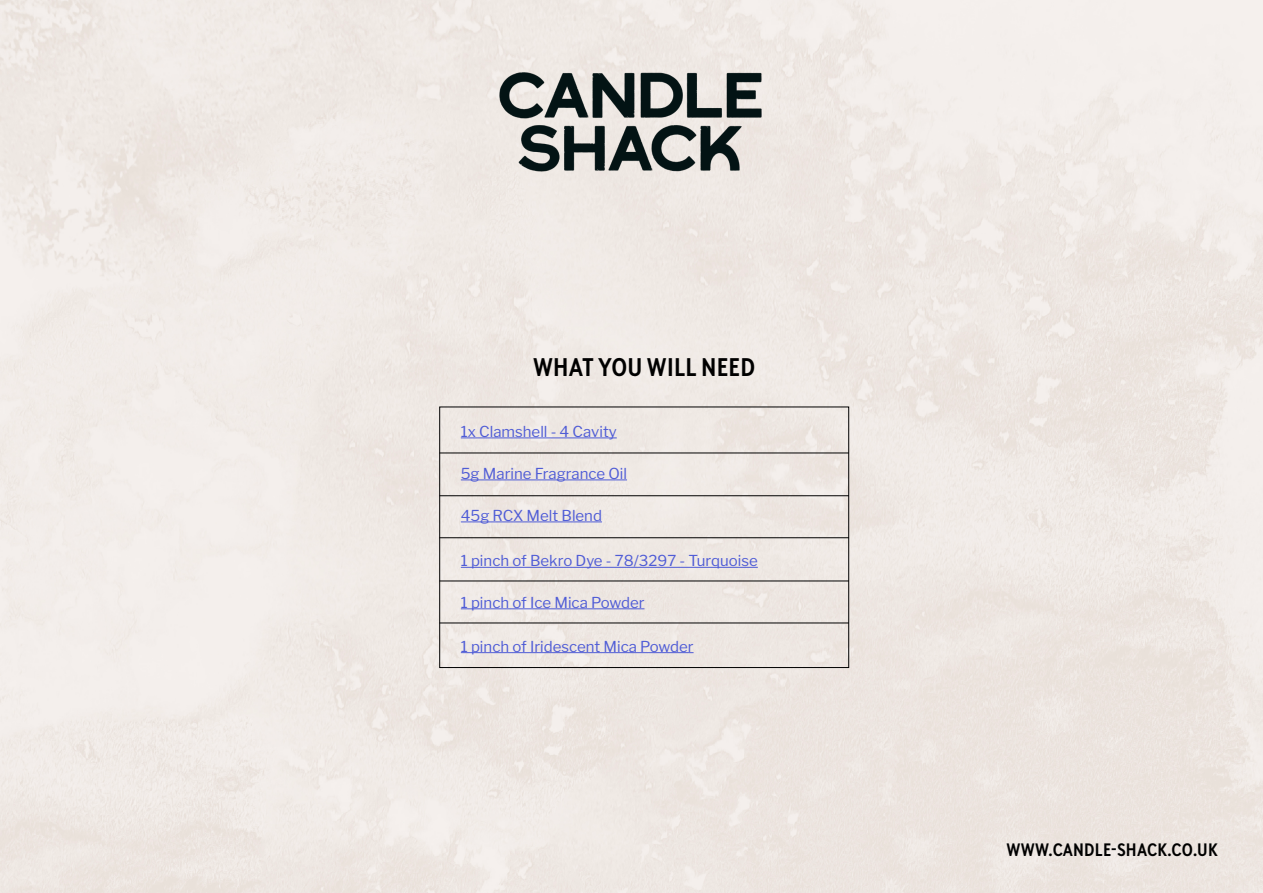
<style>
.page{position:relative;width:1263px;height:893px;background:#efe9e4}
.page>*{position:absolute;margin:0;border:0;box-sizing:border-box;transform-origin:0 0}
.t1{font:700 25.5px "Brown Cond LL";letter-spacing:.01em;color:#000}
.t2{font:700 18px "Brown Cond LL";letter-spacing:.01em;color:#000}
.t3{font:15px "Libre Franklin";color:#4f5cd6}
</style>
<div class="page">
<img style="left:500px;top:73px;width:262px;height:98px">
<div style="left:439px;top:407px;width:410px;height:261px;border:1px solid #000"></div>
<hr style="left:439px;top:453px;width:410px;height:1px;background:#000">
<hr style="left:461px;top:437px;width:156px;height:1px;background:#4f5cd6">
<hr style="left:461px;top:479px;width:166px;height:1px;background:#4f5cd6">
<hr style="left:461px;top:521px;width:141px;height:1px;background:#4f5cd6">
<hr style="left:439px;top:495px;width:410px;height:1px;background:#000">
<hr style="left:439px;top:537px;width:410px;height:1px;background:#000">
<hr style="left:461px;top:567px;width:297px;height:1px;background:#4f5cd6">
<hr style="left:439px;top:581px;width:410px;height:1px;background:#000">
<hr style="left:439px;top:623px;width:410px;height:1px;background:#000">
<hr style="left:461px;top:608px;width:183px;height:1px;background:#4f5cd6">
<hr style="left:461px;top:652px;width:232px;height:1px;background:#4f5cd6">
<h1 class="t1" style="left:533px;top:347px;width:224px">WHAT YOU WILL NEED</h1>
<p class="t3" style="left:461px;top:420px;width:157px">1x Clamshell - 4 Cavity</p>
<p class="t3" style="left:461px;top:462px;width:168px">5g Marine Fragrance Oil</p>
<p class="t3" style="left:461px;top:504px;width:143px">45g RCX Melt Blend</p>
<p class="t3" style="left:461px;top:549px;width:298px">1 pinch of Bekro Dye - 78/3297 - Turquoise</p>
<p class="t3" style="left:461px;top:590px;width:185px">1 pinch of Ice Mica Powder</p>
<p class="t3" style="left:461px;top:634px;width:234px">1 pinch of Iridescent Mica Powder</p>
<p class="t2" style="left:1007px;top:836px;width:213px">WWW.CANDLE-SHACK.CO.UK</p>
</div>
